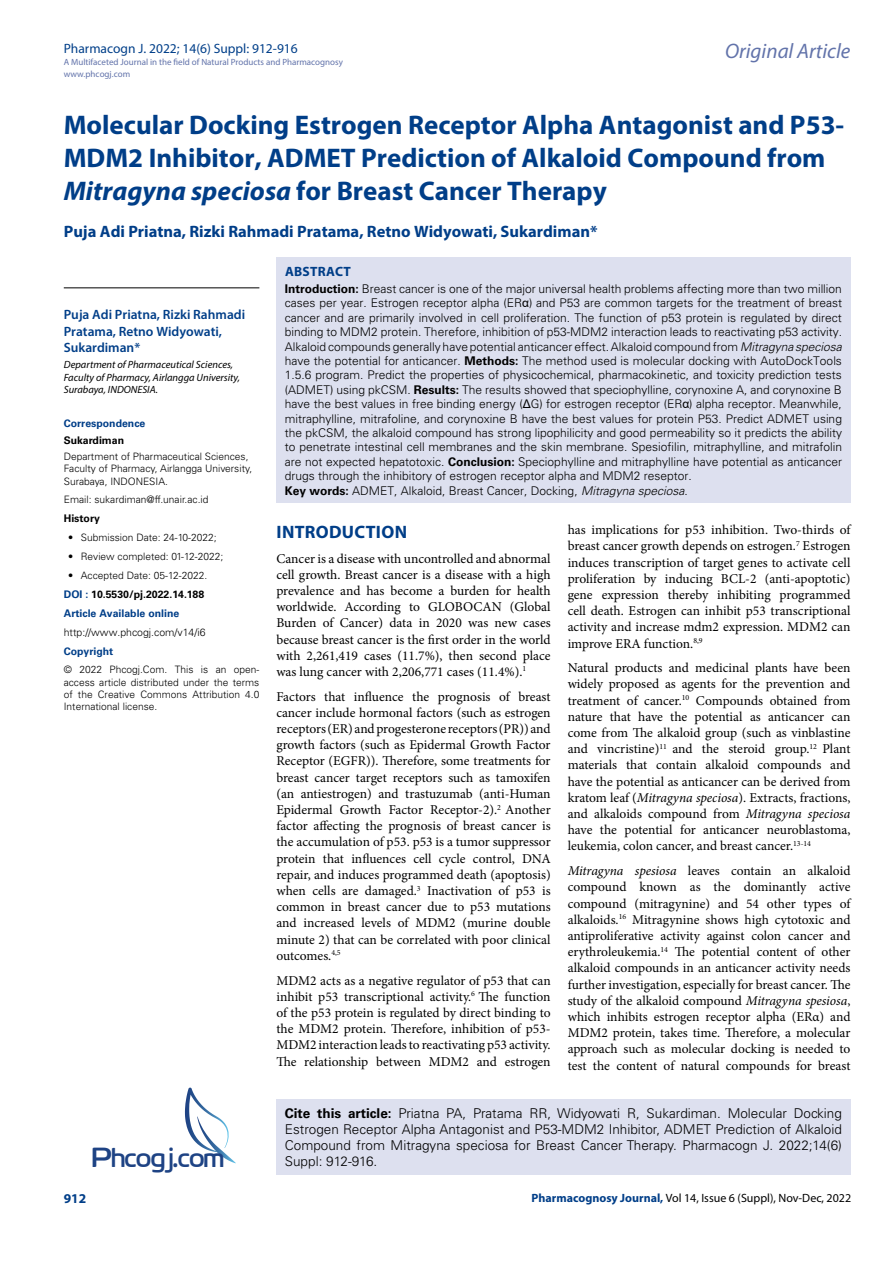
<style>
.page{position:relative;width:893px;height:1263px;background:#fff}
.page>*{position:absolute;margin:0;border:0;box-sizing:border-box;transform-origin:0 0}
.t1{font:27.6px "Cloud World";color:#1e4384}
.t2{font:700 27px/33px "Myriad Pro";color:#003e88}
.t3{font:italic 21px "Myriad Pro";color:#6273aa}
.t4{font:700 18px "Myriad Pro";letter-spacing:.015em;color:#003e88}
.t5{font:700 16.5px "Myriad Pro";color:#003e88}
.t6{font:13.5px/16.2px "Minion Pro";color:#000;text-align:justify}
.t7{font:300 13.5px/16.2px "Univers LT Std";color:#000;text-align:justify}
.t8{font:600 13.5px/16.2px "Myriad Pro";color:#003e88}
.t9{font:13.5px "Myriad Pro";color:#003f89}
.t10{font:700 13.5px "Myriad Pro";letter-spacing:.02em;color:#003e88}
.t11{font:300 12px/14.4px "Univers LT Std";color:#000}
.t12{font:12px "Myriad Pro";color:#000}
.t13{font:italic 10.5px/12.3px "Myriad Pro";color:#000}
.t14{font:700 10.5px/18.9px "Univers LT Std";color:#003e88}
.t15{font:300 10.5px "Univers LT Std";color:#000}
.t16{font:700 10.5px "Univers LT Std";color:#000}
.t17{font:300 10.2px/12.3px "Univers LT Std";color:#000}
.t18{font:9px/12px "Myriad Pro";color:#6273aa}
.s1{font-style:italic}
.s2{color:#000}
.s3{font-weight:700}
.s4{font-family:"Arial";font-weight:400}
.s5{font-weight:700;color:#003e88}
</style>
<div class="page">
<div style="left:276px;top:1099px;width:574px;height:76px;background:#dde0ef"></div>
<svg style="left:185px;top:1087px;width:51px;height:76px"></svg>
<div style="left:276px;top:258px;width:574px;height:245px;background:#dde0ef"></div>
<hr style="left:64px;top:288px;width:195px;height:1px;background:#000">
<p class="t9" style="left:64px;top:40px;width:236px">Pharmacogn J. 2022; 14(6) Suppl: 912-916</p>
<p class="t18" style="left:64px;top:55px;width:281px">A Multifaceted Journal in the field of Natural Products and Pharmacognosy www.phcogj.com</p>
<h3 class="t3" style="left:725px;top:38px;width:127px">Original Article</h3>
<h2 class="t2" style="left:64px;top:108px;width:782px">Molecular Docking Estrogen Receptor Alpha Antagonist and P53-<br>MDM2 Inhibitor, ADMET Prediction of Alkaloid Compound from<br><span class="s1">Mitragyna speciosa</span> for Breast Cancer Therapy</h2>
<p class="t5" style="left:64px;top:220px;width:535px">Puja Adi Priatna, Rizki Rahmadi Pratama, Retno Widyowati, Sukardiman*</p>
<p class="t8" style="left:64px;top:306px;width:183px">Puja Adi Priatna, Rizki Rahmadi<br>Pratama, Retno Widyowati,<br>Sukardiman*</p>
<p class="t13" style="left:64px;top:359px;width:178px">Department of Pharmaceutical Sciences,<br>Faculty of Pharmacy, Airlangga University,<br>Surabaya, INDONESIA.</p>
<p class="t14" style="left:64px;top:414px;width:83px">Correspondence</p>
<p class="t16" style="left:64px;top:434px;width:62px">Sukardiman</p>
<p class="t17" style="left:64px;top:450px;width:190px">Department of Pharmaceutical Sciences,<br>Faculty of Pharmacy, Airlangga University,<br>Surabaya, INDONESIA.</p>
<p class="t17" style="left:64px;top:494px;width:146px">Email: sukardiman@ff.unair.ac.id</p>
<p class="t16" style="left:64px;top:512px;width:38px">History</p>
<p class="t17" style="left:68px;top:531px;width:150px">• Submission Date: 24-10-2022;</p>
<p class="t17" style="left:68px;top:550px;width:157px">• Review completed: 01-12-2022;</p>
<p class="t17" style="left:68px;top:569px;width:141px">• Accepted Date: 05-12-2022.</p>
<p class="t14" style="left:64px;top:585px;width:142px">DOI : <span class="s2">10.5530/pj.2022.14.188<br></span>Article Available online</p>
<p class="t15" style="left:64px;top:626px;width:143px">http://www.phcogj.com/v14/i6</p>
<p class="t14" style="left:64px;top:641px;width:51px">Copyright</p>
<p class="t17" style="left:64px;top:663px;width:197px;text-align:justify">© 2022 Phcogj.Com. This is an open&shy;access article distributed under the terms of the Creative Commons Attribution 4.0<br>International license.</p>
<p class="t10" style="left:285px;top:263px;width:67px">ABSTRACT</p>
<p class="t11" style="left:285px;top:281px;width:559px"><span class="s3">Introduction:</span> Breast cancer is one of the major universal health problems affecting more than two million cases per year. Estrogen receptor alpha (ER<span class="s4">α</span>) and P53 are common targets for the treatment of breast cancer and are primarily involved in cell proliferation. The function of p53 protein is regulated by direct binding to MDM2 protein. Therefore, inhibition of p53-MDM2 interaction leads to reactivating p53 activity.<br>Alkaloid compounds generally have potential anticancer effect. Alkaloid compound from <span class="s1">Mitragyna speciosa </span>have the potential for anticancer. <span class="s3">Methods:</span> The method used is molecular docking with AutoDockTools 1.5.6 program. Predict the properties of physicochemical, pharmacokinetic, and toxicity prediction tests (ADMET) using pkCSM. <span class="s3">Results:</span> The results showed that speciophylline, corynoxine A, and corynoxine B have the best values in free binding energy (<span class="s4">Δ</span>G) for estrogen receptor (ER<span class="s4">α</span>) alpha receptor. Meanwhile, mitraphylline, mitrafoline, and corynoxine B have the best values for protein P53. Predict ADMET using the pkCSM, the alkaloid compound has strong lipophilicity and good permeability so it predicts the ability to penetrate intestinal cell membranes and the skin membrane. Spesiofilin, mitraphylline, and mitrafolin are not expected hepatotoxic. <span class="s3">Conclusion:</span> Speciophylline and mitraphylline have potential as anticancer drugs through the inhibitory of estrogen receptor alpha and MDM2 reseptor.<br><span class="s3">Key words:</span> ADMET, Alkaloid, Breast Cancer, Docking, <span class="s1">Mitragyna speciosa</span>.</p>
<h3 class="t4" style="left:277px;top:520px;width:132px">INTRODUCTION</h3>
<p class="t6" style="left:276px;top:550px;width:276px">Cancer is a disease with uncontrolled and abnormal cell growth. Breast cancer is a disease with a high prevalence and has become a burden for health worldwide. According to GLOBOCAN (Global Burden of Cancer) data in 2020 was new cases because breast cancer is the first order in the world with 2,261,419 cases (11.7%), then second place was lung cancer with 2,206,771 cases (11.4%).<sup>1</sup></p>
<p class="t6" style="left:276px;top:688px;width:276px">Factors that influence the prognosis of breast cancer include hormonal factors (such as estrogen receptors (ER) and progesterone receptors (PR)) and growth factors (such as Epidermal Growth Factor Receptor (EGFR)). Therefore, some treatments for breast cancer target receptors such as tamoxifen (an antiestrogen) and trastuzumab (anti-Human Epidermal Growth Factor Receptor-2).<sup>2</sup> Another factor affecting the prognosis of breast cancer is the accumulation of p53. p53 is a tumor suppressor protein that influences cell cycle control, DNA repair, and induces programmed death (apoptosis) when cells are damaged.<sup>3</sup> Inactivation of p53 is common in breast cancer due to p53 mutations and increased levels of MDM2 (murine double minute 2) that can be correlated with poor clinical outcomes.<sup>4,5</sup></p>
<p class="t6" style="left:276px;top:972px;width:276px">MDM2 acts as a negative regulator of p53 that can inhibit p53 transcriptional activity.<sup>6</sup> The function of the p53 protein is regulated by direct binding to the MDM2 protein. Therefore, inhibition of p53- MDM2 interaction leads to reactivating p53 activity.<br>The relationship between MDM2 and estrogen</p>
<p class="t6" style="left:568px;top:522px;width:284px">has implications for p53 inhibition. Two-thirds of breast cancer growth depends on estrogen.<sup>7</sup> Estrogen induces transcription of target genes to activate cell proliferation by inducing BCL-2 (anti-apoptotic) gene expression thereby inhibiting programmed cell death. Estrogen can inhibit p53 transcriptional activity and increase mdm2 expression. MDM2 can improve ERA function.<sup>8,9</sup></p>
<p class="t6" style="left:568px;top:660px;width:284px">Natural products and medicinal plants have been widely proposed as agents for the prevention and treatment of cancer.<sup>10</sup> Compounds obtained from nature that have the potential as anticancer can come from The alkaloid group (such as vinblastine and vincristine)<sup>11</sup> and the steroid group.<sup>12</sup> Plant materials that contain alkaloid compounds and have the potential as anticancer can be derived from kratom leaf (<span class="s1">Mitragyna speciosa</span>). Extracts, fractions, and alkaloids compound from <span class="s1">Mitragyna speciosa </span>have the potential for anticancer neuroblastoma, leukemia, colon cancer, and breast cancer.<sup>13-14</sup></p>
<p class="t6" style="left:568px;top:863px;width:284px"><span class="s1">Mitragyna spesiosa</span> leaves contain an alkaloid compound known as the dominantly active compound (mitragynine) and 54 other types of alkaloids.<sup>16</sup> Mitragynine shows high cytotoxic and antiproliferative activity against colon cancer and erythroleukemia.<sup>14</sup> The potential content of other alkaloid compounds in an anticancer activity needs further investigation, especially for breast cancer. The study of the alkaloid compound <span class="s1">Mitragyna spesiosa</span>, which inhibits estrogen receptor alpha (ERα) and MDM2 protein, takes time. Therefore, a molecular approach such as molecular docking is needed to test the content of natural compounds for breast</p>
<p class="t7" style="left:285px;top:1105px;width:559px"><span class="s3">Cite this article:</span> Priatna PA, Pratama RR, Widyowati R, Sukardiman. Molecular Docking Estrogen Receptor Alpha Antagonist and P53-MDM2 Inhibitor, ADMET Prediction of Alkaloid Compound from Mitragyna speciosa for Breast Cancer Therapy. Pharmacogn J. 2022;14(6)</p>
<h1 class="t1" style="left:92px;top:1136px;width:134px">Phcogj.com</h1>
<p class="t7" style="left:285px;top:1153px;width:94px">Suppl: 912-916.</p>
<p class="t10" style="left:64px;top:1190px;width:24px">912</p>
<p class="t12" style="left:532px;top:1190px;width:321px"><span class="s5">Pharmacognosy Journal,</span> Vol 14, Issue 6 (Suppl), Nov-Dec, 2022</p>
</div>
